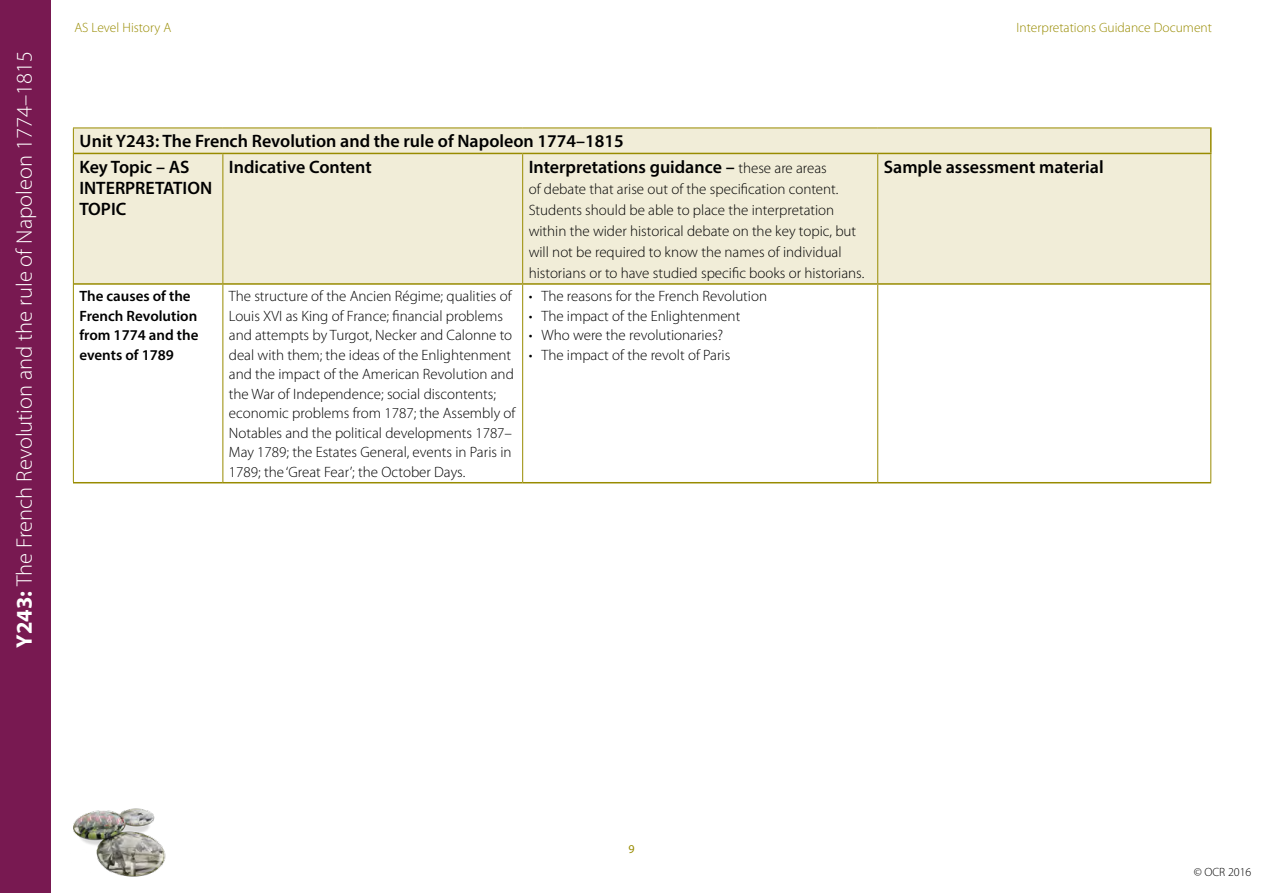
<style>
.page{position:relative;width:1263px;height:893px;background:#fff}
.page>*{position:absolute;margin:0;border:0;box-sizing:border-box;transform-origin:0 0}
.t1{font:300 22.5px "Myriad Pro";color:#fff}
.Body_Contents{font:600 18px "Myriad Pro";color:#000}
.Table_header{font:600 18px/21px "Myriad Pro";color:#000}
.Table_body{font:300 15px/19.5px "Myriad Pro";color:#000}
.Body_Contents-2{font:300 15px/21px "Myriad Pro";color:#000}
.Table_bullets{font:300 15px "Myriad Pro";color:#000}
.Table_body-2{font:600 15px/19.5px "Myriad Pro";color:#000}
.t2{font:300 13.5px "Myriad Pro";color:#988b00}
.t3{font:300 12px "Myriad Pro";color:#000}
.t4{font:12px "Myriad Pro";color:#988b00}
.s1{font-weight:700}
.s2{font-weight:300;font-size:15px}
</style>
<div class="page">
<img style="left:73px;top:808px;width:93px;height:69px">
<div style="left:0;top:0;width:51px;height:893px;background:#781951"></div>
<div style="left:74px;top:129px;width:1136px;height:154px;background:#f1edd8"></div>
<hr style="left:74px;top:153px;width:149px;height:1px;background:#988b00">
<hr style="left:223px;top:153px;width:300px;height:1px;background:#988b00">
<hr style="left:523px;top:153px;width:355px;height:1px;background:#988b00">
<hr style="left:878px;top:153px;width:333px;height:1px;background:#988b00">
<hr style="left:222px;top:154px;width:1px;height:129px;background:#988b00">
<hr style="left:522px;top:154px;width:1px;height:129px;background:#988b00">
<hr style="left:877px;top:154px;width:1px;height:129px;background:#988b00">
<hr style="left:222px;top:285px;width:1px;height:197px;background:#988b00">
<hr style="left:522px;top:285px;width:1px;height:197px;background:#988b00">
<hr style="left:877px;top:285px;width:1px;height:197px;background:#988b00">
<hr style="left:74px;top:283px;width:149px;height:2px;background:#988b00">
<hr style="left:223px;top:283px;width:300px;height:2px;background:#988b00">
<hr style="left:523px;top:283px;width:355px;height:2px;background:#988b00">
<hr style="left:878px;top:283px;width:332px;height:2px;background:#988b00">
<hr style="left:73px;top:482px;width:150px;height:1px;background:#988b00">
<hr style="left:223px;top:482px;width:300px;height:1px;background:#988b00">
<hr style="left:523px;top:482px;width:355px;height:1px;background:#988b00">
<hr style="left:878px;top:482px;width:333px;height:1px;background:#988b00">
<svg style="left:73px;top:129px;width:1px;height:24px"></svg>
<hr style="left:73px;top:128px;width:150px;height:1px;background:#988b00">
<hr style="left:223px;top:128px;width:300px;height:1px;background:#988b00">
<hr style="left:523px;top:128px;width:355px;height:1px;background:#988b00">
<hr style="left:878px;top:128px;width:333px;height:1px;background:#988b00">
<svg style="left:1210px;top:128px;width:1px;height:25px"></svg>
<hr style="left:73px;top:153px;width:1px;height:131px;background:#988b00">
<hr style="left:1210px;top:154px;width:1px;height:130px;background:#988b00">
<hr style="left:73px;top:284px;width:1px;height:198px;background:#988b00">
<hr style="left:1210px;top:284px;width:1px;height:198px;background:#988b00">
<p class="t1" style="left:12px;top:648px;width:598px;rotate:-90deg"><span class="s1">Y243:</span> The French Revolution and the rule of Napoleon 1774–1815</p>
<p class="t2" style="left:74px;top:21px;width:98px">AS Level History A</p>
<p class="t2" style="left:1016px;top:21px;width:197px">Interpretations Guidance Document</p>
<p class="Body_Contents" style="left:80px;top:130px;width:546px">Unit Y243: The French Revolution and the rule of Napoleon 1774–1815</p>
<p class="Table_header" style="left:79px;top:156px;width:134px">Key Topic – AS<br>INTERPRETATION<br>TOPIC</p>
<p class="Body_Contents" style="left:229px;top:155px;width:144px">Indicative Content</p>
<p class="Body_Contents" style="left:529px;top:155px;width:300px">Interpretations guidance – <span class="s2">these are areas</span></p>
<p class="Body_Contents-2" style="left:529px;top:179px;width:337px">of debate that arise out of the specification content.<br>Students should be able to place the interpretation within the wider historical debate on the key topic, but will not be required to know the names of individual historians or to have studied specific books or historians.</p>
<p class="Table_body-2" style="left:79px;top:286px;width:121px">The causes of the<br>French Revolution from 1774 and the events of 1789</p>
<p class="Table_body" style="left:229px;top:287px;width:288px">The structure of the Ancien Régime; qualities of Louis XVI as King of France; financial problems and attempts by Turgot, Necker and Calonne to deal with them; the ideas of the Enlightenment and the impact of the American Revolution and the War of Independence; social discontents; economic problems from 1787; the Assembly of Notables and the political developments 1787– May 1789; the Estates General, events in Paris in 1789; the ‘Great Fear’; the October Days.</p>
<p class="Table_bullets" style="left:529px;top:288px;width:240px">• The reasons for the French Revolution</p>
<p class="Table_bullets" style="left:529px;top:307px;width:213px">• The impact of the Enlightenment</p>
<p class="Table_bullets" style="left:529px;top:327px;width:196px">• Who were the revolutionaries?</p>
<p class="Table_bullets" style="left:529px;top:346px;width:203px">• The impact of the revolt of Paris</p>
<p class="Body_Contents" style="left:884px;top:155px;width:221px">Sample assessment material</p>
<p class="t4" style="left:628px;top:842px;width:8px">9</p>
<p class="t3" style="left:1194px;top:866px;width:59px">© OCR 2016</p>
</div>
